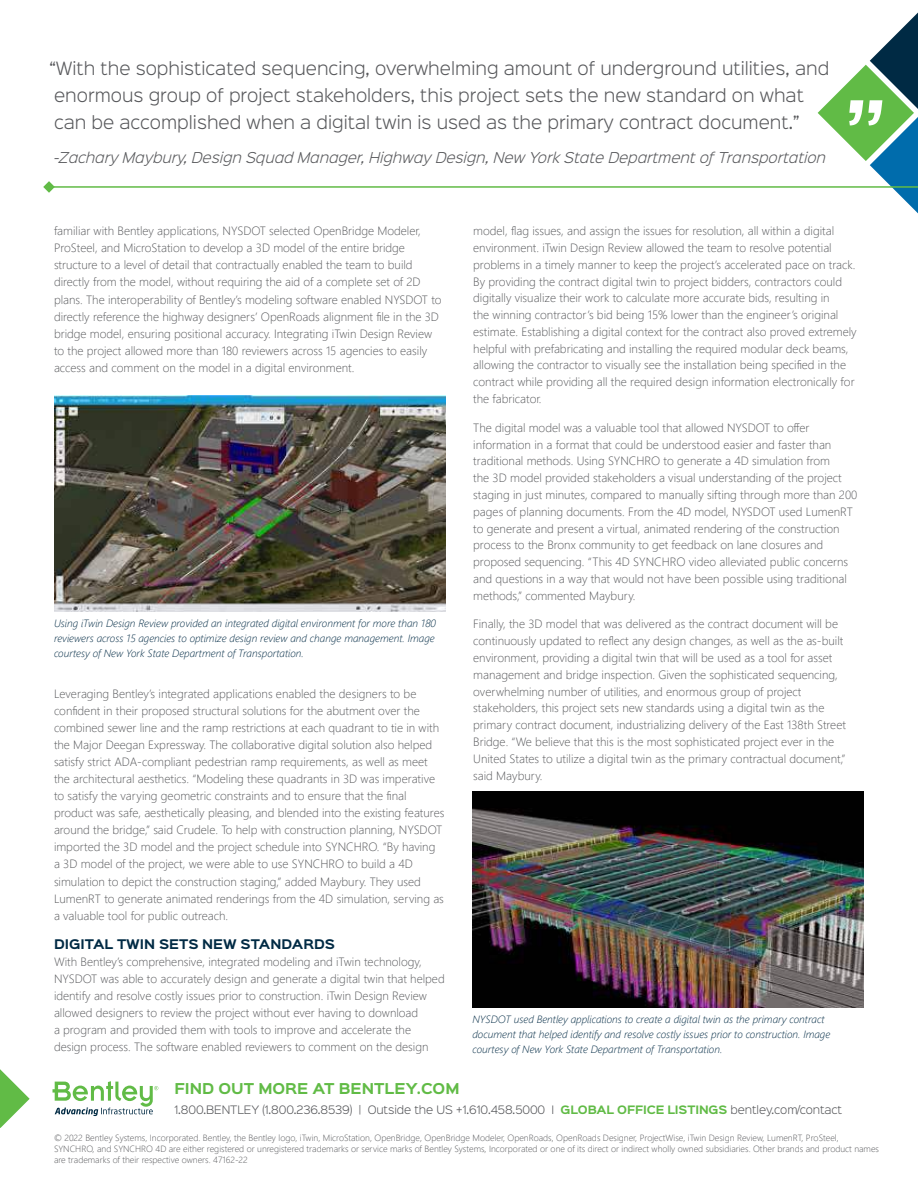
<style>
.page{position:relative;width:918px;height:1188px;background:#fff}
.page>*{position:absolute;margin:0;border:0;box-sizing:border-box;transform-origin:0 0}
.t1{font:300 16.5px/27px "Sinkin Sans 300";color:#57585b}
.t2{font:italic 300 13.5px "Sinkin Sans 300";color:#57585b}
.t3{font:700 13.5px "Sinkin Sans 700";color:#61bb46}
.t4{font:300 12px/16.8px "Segoe UI";color:#57585b}
.t5{font:700 12px "Sinkin Sans 700";color:#002a44}
.t6{font:italic 300 10.5px/15px "Segoe UI";color:#002a44;text-align:justify}
.t7{font:300 10.5px "Sinkin Sans 300";letter-spacing:-.01em;color:#57585b}
.t8{font:300 9px/10.8px "Segoe UI";color:#57585b}
.s1{font-family:"Sinkin Sans 700";font-weight:700;color:#61bb46}
</style>
<div class="page">
<svg style="left:818px;top:13px;width:100px;height:200px"></svg>
<svg style="left:0;top:1069px;width:30px;height:59px"></svg>
<svg style="left:52px;top:1081px;width:106px;height:35px"></svg>
<hr style="left:49px;top:186px;width:869px;height:2px;background:#61bb46">
<svg style="left:43px;top:181px;width:12px;height:12px"></svg>
<img style="left:54px;top:396px;width:392px;height:216px">
<img style="left:472px;top:792px;width:392px;height:216px">
<p class="t1" style="left:49px;top:56px;width:781px">“With the sophisticated sequencing, overwhelming amount of underground utilities, and enormous group of project stakeholders, this project sets the new standard on what can be accomplished when a digital twin is used as the primary contract document.”</p>
<p class="t2" style="left:54px;top:151px;width:773px">-Zachary Maybury, Design Squad Manager, Highway Design, New York State Department of Transportation</p>
<p class="t4" style="left:54px;top:224px;width:389px">familiar with Bentley applications, NYSDOT selected OpenBridge Modeler, ProSteel, and MicroStation to develop a 3D model of the entire bridge structure to a level of detail that contractually enabled the team to build directly from the model, without requiring the aid of a complete set of 2D plans. The interoperability of Bentley’s modeling software enabled NYSDOT to directly reference the highway designers’ OpenRoads alignment file in the 3D bridge model, ensuring positional accuracy. Integrating iTwin Design Review to the project allowed more than 180 reviewers across 15 agencies to easily access and comment on the model in a digital environment.</p>
<p class="t6" style="left:54px;top:617px;width:384px">Using iTwin Design Review provided an integrated digital environment for more than 180 reviewers across 15 agencies to optimize design review and change management. Image courtesy of New York State Department of Transportation.</p>
<p class="t4" style="left:54px;top:684px;width:392px">Leveraging Bentley’s integrated applications enabled the designers to be confident in their proposed structural solutions for the abutment over the combined sewer line and the ramp restrictions at each quadrant to tie in with the Major Deegan Expressway. The collaborative digital solution also helped satisfy strict ADA-compliant pedestrian ramp requirements, as well as meet the architectural aesthetics. “Modeling these quadrants in 3D was imperative to satisfy the varying geometric constraints and to ensure that the final product was safe, aesthetically pleasing, and blended into the existing features around the bridge,” said Crudele. To help with construction planning, NYSDOT imported the 3D model and the project schedule into SYNCHRO. “By having<br>a 3D model of the project, we were able to use SYNCHRO to build a 4D simulation to depict the construction staging,” added Maybury. They used LumenRT to generate animated renderings from the 4D simulation, serving as a valuable tool for public outreach.</p>
<p class="t5" style="left:54px;top:939px;width:282px">DIGITAL TWIN SETS NEW STANDARDS</p>
<p class="t4" style="left:54px;top:954px;width:392px">With Bentley’s comprehensive, integrated modeling and iTwin technology, NYSDOT was able to accurately design and generate a digital twin that helped identify and resolve costly issues prior to construction. iTwin Design Review allowed designers to review the project without ever having to download<br>a program and provided them with tools to improve and accelerate the design process. The software enabled reviewers to comment on the design</p>
<p class="t4" style="left:473px;top:221px;width:385px">model, flag issues, and assign the issues for resolution, all within a digital environment. iTwin Design Review allowed the team to resolve potential problems in a timely manner to keep the project’s accelerated pace on track.<br>By providing the contract digital twin to project bidders, contractors could digitally visualize their work to calculate more accurate bids, resulting in<br>the winning contractor’s bid being 15% lower than the engineer’s original estimate. Establishing a digital context for the contract also proved extremely helpful with prefabricating and installing the required modular deck beams, allowing the contractor to visually see the installation being specified in the contract while providing all the required design information electronically for the fabricator.</p>
<p class="t4" style="left:473px;top:418px;width:386px">The digital model was a valuable tool that allowed NYSDOT to offer information in a format that could be understood easier and faster than traditional methods. Using SYNCHRO to generate a 4D simulation from<br>the 3D model provided stakeholders a visual understanding of the project staging in just minutes, compared to manually sifting through more than 200 pages of planning documents. From the 4D model, NYSDOT used LumenRT to generate and present a virtual, animated rendering of the construction process to the Bronx community to get feedback on lane closures and proposed sequencing. “This 4D SYNCHRO video alleviated public concerns and questions in a way that would not have been possible using traditional methods,” commented Maybury.</p>
<p class="t4" style="left:473px;top:615px;width:374px">Finally, the 3D model that was delivered as the contract document will be continuously updated to reflect any design changes, as well as the as-built environment, providing a digital twin that will be used as a tool for asset management and bridge inspection. Given the sophisticated sequencing, overwhelming number of utilities, and enormous group of project stakeholders, this project sets new standards using a digital twin as the primary contract document, industrializing delivery of the East 138th Street Bridge. “We believe that this is the most sophisticated project ever in the United States to utilize a digital twin as the primary contractual document,” said Maybury.</p>
<p class="t6" style="left:472px;top:1012px;width:359px;text-align:left">NYSDOT used Bentley applications to create a digital twin as the primary contract document that helped identify and resolve costly issues prior to construction. Image courtesy of New York State Department of Transportation.</p>
<p class="t3" style="left:174px;top:1082px;width:287px">FIND OUT MORE AT BENTLEY.COM</p>
<p class="t7" style="left:174px;top:1104px;width:669px">1.800.BENTLEY (1.800.236.8539) | Outside the US +1.610.458.5000 I <span class="s1">GLOBAL OFFICE LISTINGS</span> bentley.com/contact</p>
<p class="t8" style="left:54px;top:1133px;width:827px">© 2022 Bentley Systems, Incorporated. Bentley, the Bentley logo, iTwin, MicroStation, OpenBridge, OpenBridge Modeler, OpenRoads, OpenRoads Designer, ProjectWise, iTwin Design Review, LumenRT, ProSteel,<br>SYNCHRO, and SYNCHRO 4D are either registered or unregistered trademarks or service marks of Bentley Systems, Incorporated or one of its direct or indirect wholly owned subsidiaries. Other brands and product names are trademarks of their respective owners. 47162-22</p>
</div>
